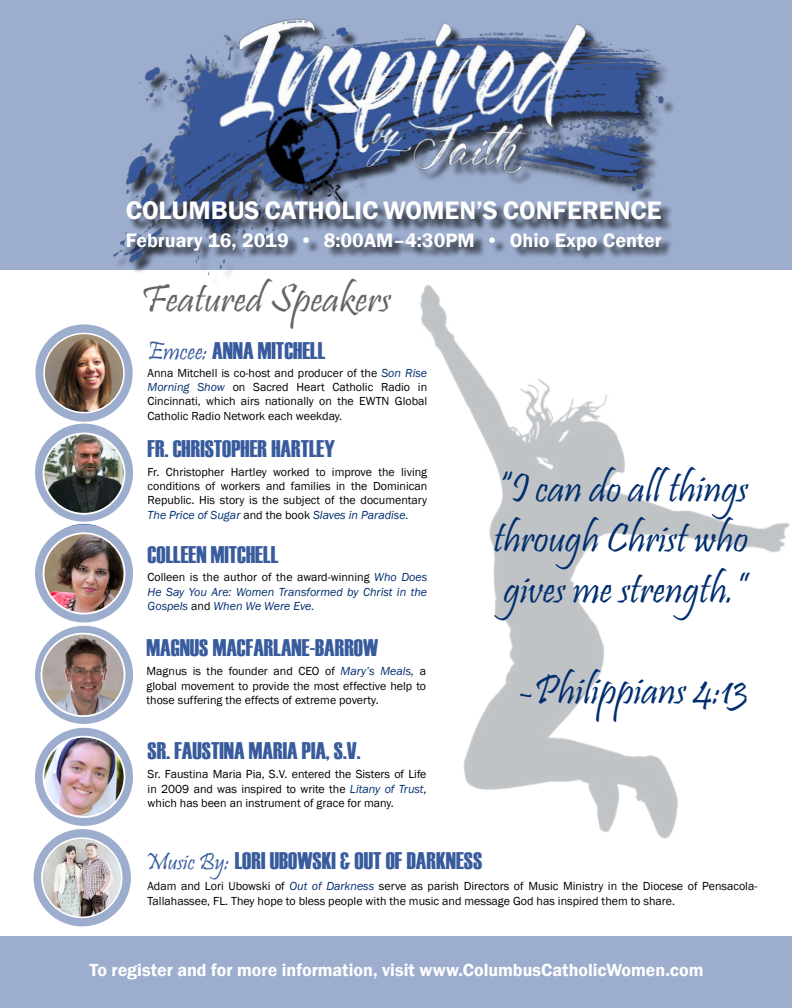
<style>
.page{position:relative;width:792px;height:1008px;background:#fff}
.page>*{position:absolute;margin:0;border:0;box-sizing:border-box;transform-origin:0 0}
.t1{font:42px/50.4px "Pristina";color:#012e6f;text-align:justify}
.t2{font:39.9px "Pristina";color:#636466;scale:1.05 1}
.t3{font:600 26px "Franklin Gothic";color:#fff}
.t4{font:24px "Haettenschweiler";color:#385b9d}
.t5{font:600 20px "Franklin Gothic";color:#fff}
.t6{font:600 18px "Franklin Gothic";color:#fff}
.t7{font:12px/14.4px "Franklin Gothic";color:#000;text-align:justify}
.t8{font:italic 12px/14.4px "Franklin Gothic";color:#012e6f;text-align:justify}
.s1{font-family:"Pristina";font-size:26px}
.s2{font-style:italic;color:#012e6f}
.s3{font-style:normal;color:#000}
.s4{font-family:"Pristina"}
</style>
<div class="page">
<div style="left:0;top:936px;width:792px;height:72px;background:#9cadce"></div>
<img style="left:420px;top:287px;width:370px;height:552px">
<div style="left:35px;top:424px;width:98px;height:98px;background:#9cadce;border-radius:50%"></div>
<img style="left:44px;top:433px;width:81px;height:81px">
<div style="left:43px;top:433px;width:82px;height:82px;border:2px solid #fff;border-radius:50%"></div>
<div style="left:35px;top:524px;width:98px;height:98px;background:#9cadce;border-radius:50%"></div>
<img style="left:44px;top:533px;width:81px;height:81px">
<div style="left:43px;top:532px;width:82px;height:83px;border:2px solid #fff;border-radius:50%"></div>
<div style="left:35px;top:728px;width:98px;height:98px;background:#9cadce;border-radius:50%"></div>
<img style="left:44px;top:737px;width:81px;height:80px">
<div style="left:43px;top:736px;width:82px;height:82px;border:2px solid #fff;border-radius:50%"></div>
<div style="left:35px;top:626px;width:98px;height:98px;background:#9cadce;border-radius:50%"></div>
<img style="left:41px;top:634px;width:84px;height:82px">
<div style="left:41px;top:633px;width:84px;height:84px;border:2px solid #fff;border-radius:50%"></div>
<div style="left:34px;top:829px;width:97px;height:97px;background:#9cadce;border-radius:50%"></div>
<img style="left:42px;top:838px;width:80px;height:79px">
<div style="left:41px;top:837px;width:82px;height:81px;border:2px solid #fff;border-radius:50%"></div>
<div style="left:35px;top:324px;width:98px;height:98px;background:#9cadce;border-radius:50%"></div>
<img style="left:44px;top:333px;width:80px;height:80px">
<div style="left:43px;top:333px;width:82px;height:80px;border:2px solid #fff;border-radius:50%"></div>
<div style="left:0;top:0;width:792px;height:270px;background:#9cadce"></div>
<img style="left:113px;top:18px;width:561px;height:259px">
<div style="left:129px;top:234px;width:545px;height:28px;background:#000;opacity:.75"></div>
<div style="left:129px;top:203px;width:544px;height:29px;background:#000;opacity:.75"></div>
<h3 class="t3" style="left:126px;top:194px;width:538px">COLUMBUS CATHOLIC WOMEN’S CONFERENCE</h3>
<h3 class="t5" style="left:126px;top:228px;width:538px">February 16, 2019 • 8:00AM–4:30PM • Ohio Expo Center</h3>
<h2 class="t2" style="left:141px;top:277px;width:240px">Featured Speakers</h2>
<h3 class="t4" style="left:147px;top:334px;width:179px"><span class="s1">Emcee:</span> ANNA MITCHELL</h3>
<p class="t7" style="left:148px;top:366px;width:281px">Anna Mitchell is co-host and producer of the <span class="s2">Son Rise Morning Show</span> on Sacred Heart Catholic Radio in Cincinnati, which airs nationally on the EWTN Global Catholic Radio Network each weekday.</p>
<h3 class="t4" style="left:148px;top:432px;width:189px">FR. CHRISTOPHER HARTLEY</h3>
<p class="t7" style="left:148px;top:465px;width:281px">Fr. Christopher Hartley worked to improve the living conditions of workers and families in the Dominican Republic. His story is the subject of the documentary <span class="s2">The Price of Sugar</span> and the book <span class="s2">Slaves in Paradise.</span></p>
<h3 class="t4" style="left:148px;top:538px;width:132px">COLLEEN MITCHELL</h3>
<p class="t8" style="left:148px;top:570px;width:281px"><span class="s3">Colleen is the author of the award-winning</span> Who Does He Say You Are: Women Transformed by Christ in the Gospels <span class="s3">and</span> When We Were Eve.</p>
<h3 class="t4" style="left:147px;top:631px;width:233px">MAGNUS MACFARLANE-BARROW</h3>
<p class="t7" style="left:147px;top:665px;width:281px">Magnus is the founder and CEO of <span class="s2">Mary’s Meals,</span> a global movement to provide the most effective help to those suffering the effects of extreme poverty.</p>
<h3 class="t4" style="left:148px;top:734px;width:214px">SR. FAUSTINA MARIA PIA, S.V.</h3>
<p class="t7" style="left:148px;top:767px;width:280px">Sr. Faustina Maria Pia, S.V. entered the Sisters of Life in 2009 and was inspired to write the <span class="s2">Litany of Trust</span>, which has been an instrument of grace for many.</p>
<h1 class="t1" style="left:493px;top:467px;width:256px">“I can do all things through Christ who gives me strength.”</h1>
<h1 class="t1" style="left:519px;top:669px;width:231px">-Philippians 4:13</h1>
<h3 class="t4" style="left:146px;top:844px;width:338px"><span class="s4">Music By</span><span class="s1">:</span> LORI UBOWSKI &amp; OUT OF DARKNESS</h3>
<p class="t7" style="left:148px;top:879px;width:611px">Adam and Lori Ubowski of <span class="s2">Out of Darkness</span> serve as parish Directors of Music Ministry in the Diocese of Pensacola-<br>Tallahassee, FL. They hope to bless people with the music and message God has inspired them to share.</p>
<h3 class="t6" style="left:90px;top:959px;width:615px">To register and for more information, visit www.ColumbusCatholicWomen.com</h3>
</div>
